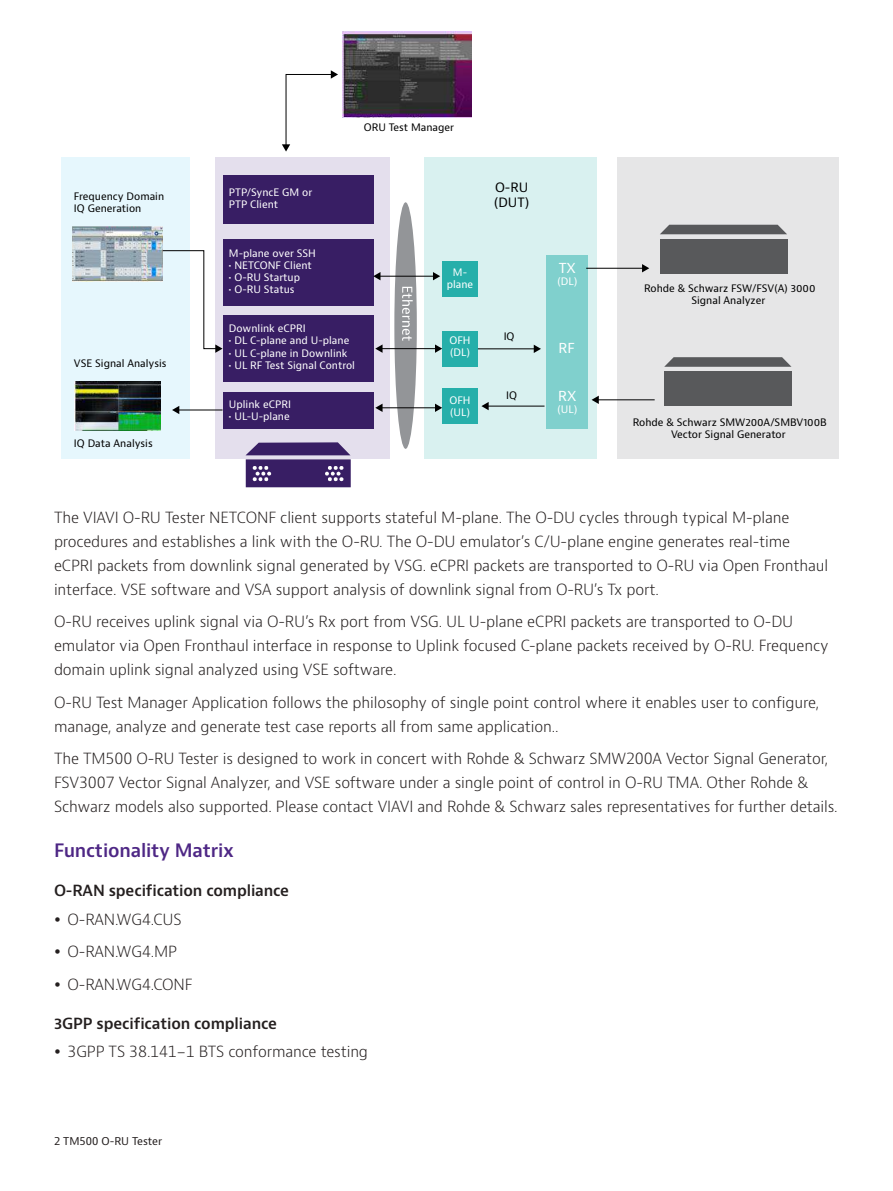
<style>
.page{position:relative;width:893px;height:1191px;background:#fff}
.page>*{position:absolute;margin:0;border:0;box-sizing:border-box;transform-origin:0 0}
.t1{font:600 18px "Bernino Sans";letter-spacing:-.01em;color:#4e2785}
.t2{font:300 15px/24px "Bernino Sans";letter-spacing:-.01em;color:#241f1f}
.t3{font:600 15px "Bernino Sans";letter-spacing:-.01em;color:#241f1f}
.t4{font:13.35px "Bernino Sans";color:#fff}
.t5{font:12.6px/15.1px "Bernino Sans";color:#000}
.t6{font:10.5px "Bernino Sans";color:#241f1f}
.t7{font:10.05px/12px "Bernino Sans";color:#fff}
.t8{font:10.05px/12px "Bernino Sans";color:#000;text-align:center}
</style>
<div class="page">
<div style="left:394px;top:202px;width:23px;height:247px;background:#939598;border-radius:50%"></div>
<div style="left:618px;top:157px;width:221px;height:302px;background:#e6e6e7"></div>
<div style="left:425px;top:157px;width:172px;height:302px;background:#d9f1f0"></div>
<div style="left:546px;top:255px;width:41px;height:173px;background:#80d0cd"></div>
<div style="left:442px;top:261px;width:36px;height:35px;background:#26afaa"></div>
<div style="left:442px;top:331px;width:36px;height:36px;background:#26afaa"></div>
<div style="left:442px;top:388px;width:36px;height:36px;background:#26afaa"></div>
<div style="left:215px;top:157px;width:174px;height:302px;background:#e4dfed"></div>
<div style="left:223px;top:175px;width:150px;height:48px;background:#381e64"></div>
<div style="left:223px;top:240px;width:150px;height:66px;background:#381e64"></div>
<div style="left:223px;top:316px;width:150px;height:66px;background:#381e64"></div>
<div style="left:223px;top:391px;width:150px;height:37px;background:#381e64"></div>
<div style="left:61px;top:157px;width:129px;height:302px;background:#e6f7fd"></div>
<svg style="left:282px;top:70px;width:56px;height:82px"></svg>
<hr style="left:379px;top:276px;width:55px;height:1px;background:#000">
<svg style="left:373px;top:272px;width:7px;height:8px"></svg>
<svg style="left:433px;top:272px;width:7px;height:8px"></svg>
<hr style="left:381px;top:348px;width:55px;height:1px;background:#000">
<svg style="left:375px;top:344px;width:8px;height:9px"></svg>
<svg style="left:435px;top:344px;width:7px;height:9px"></svg>
<hr style="left:381px;top:407px;width:55px;height:1px;background:#000">
<svg style="left:375px;top:403px;width:8px;height:9px"></svg>
<svg style="left:435px;top:403px;width:7px;height:9px"></svg>
<hr style="left:478px;top:348px;width:57px;height:1px;background:#000">
<svg style="left:534px;top:345px;width:7px;height:8px"></svg>
<hr style="left:487px;top:406px;width:57px;height:1px;background:#000">
<svg style="left:481px;top:402px;width:8px;height:8px"></svg>
<hr style="left:586px;top:268px;width:57px;height:1px;background:#000">
<svg style="left:642px;top:264px;width:7px;height:8px"></svg>
<hr style="left:598px;top:399px;width:57px;height:1px;background:#000">
<svg style="left:592px;top:396px;width:7px;height:8px"></svg>
<hr style="left:178px;top:409px;width:45px;height:1px;background:#000">
<svg style="left:172px;top:406px;width:7px;height:8px"></svg>
<svg style="left:402px;top:287px;width:11px;height:54px"></svg>
<svg style="left:660px;top:225px;width:127px;height:9px"></svg>
<div style="left:660px;top:239px;width:128px;height:35px;background:#58595b"></div>
<svg style="left:664px;top:357px;width:127px;height:10px"></svg>
<div style="left:664px;top:372px;width:128px;height:34px;background:#58595b"></div>
<img style="left:73px;top:226px;width:90px;height:55px">
<img style="left:75px;top:382px;width:86px;height:48px">
<img style="left:343px;top:32px;width:128px;height:85px">
<svg style="left:162px;top:250px;width:61px;height:103px"></svg>
<svg style="left:246px;top:442px;width:105px;height:45px;background:#59437e"></svg>
<p class="t8" style="left:74px;top:190px;width:92px;text-align:left">Frequency Domain<br>IQ Generation</p>
<p class="t8" style="left:74px;top:357px;width:94px">VSE Signal Analysis</p>
<p class="t8" style="left:74px;top:437px;width:80px">IQ Data Analysis</p>
<p class="t8" style="left:364px;top:122px;width:92px">ORU Test Manager</p>
<p class="t7" style="left:229px;top:187px;width:85px">PTP/SyncE GM or<br>PTP Client</p>
<p class="t7" style="left:229px;top:247px;width:88px">M-plane over SSH</p>
<p class="t7" style="left:229px;top:260px;width:85px">• NETCONF Client</p>
<p class="t7" style="left:229px;top:272px;width:73px">• O-RU Startup</p>
<p class="t7" style="left:229px;top:284px;width:67px">• O-RU Status</p>
<p class="t7" style="left:229px;top:323px;width:78px">Downlink eCPRI</p>
<p class="t7" style="left:229px;top:335px;width:122px">• DL C-plane and U-plane</p>
<p class="t7" style="left:229px;top:347px;width:120px">• UL C-plane in Downlink</p>
<p class="t7" style="left:229px;top:359px;width:128px">• UL RF Test Signal Control</p>
<p class="t7" style="left:229px;top:398px;width:64px">Uplink eCPRI</p>
<p class="t7" style="left:229px;top:410px;width:62px">• UL-U-plane</p>
<p class="t7" style="left:447px;top:267px;width:28px;text-align:center">M&shy;plane</p>
<p class="t7" style="left:449px;top:335px;width:23px">OFH (DL)</p>
<p class="t7" style="left:449px;top:394px;width:23px">OFH (UL)</p>
<p class="t5" style="left:494px;top:180px;width:37px">O-RU (DUT)</p>
<p class="t8" style="left:504px;top:330px;width:12px">IQ</p>
<p class="t8" style="left:506px;top:389px;width:12px">IQ</p>
<p class="t4" style="left:559px;top:259px;width:19px">TX</p>
<p class="t7" style="left:557px;top:275px;width:21px">(DL)</p>
<p class="t4" style="left:558px;top:339px;width:18px">RF</p>
<p class="t4" style="left:558px;top:387px;width:20px">RX</p>
<p class="t7" style="left:557px;top:403px;width:21px">(UL)</p>
<p class="t8" style="left:644px;top:282px;width:173px">Rohde &amp; Schwarz FSW/FSV(A) 3000<br>Signal Analyzer</p>
<p class="t8" style="left:633px;top:416px;width:196px">Rohde &amp; Schwarz SMW200A/SMBV100B<br>Vector Signal Generator</p>
<p class="t2" style="left:54px;top:505px;width:776px">The VIAVI O-RU Tester NETCONF client supports stateful M-plane. The O-DU cycles through typical M-plane procedures and establishes a link with the O-RU. The O-DU emulator’s C/U-plane engine generates real-time eCPRI packets from downlink signal generated by VSG. eCPRI packets are transported to O-RU via Open Fronthaul interface. VSE software and VSA support analysis of downlink signal from O-RU’s Tx port.</p>
<p class="t2" style="left:54px;top:610px;width:776px">O-RU receives uplink signal via O-RU’s Rx port from VSG. UL U-plane eCPRI packets are transported to O-DU emulator via Open Fronthaul interface in response to Uplink focused C-plane packets received by O-RU. Frequency domain uplink signal analyzed using VSE software.</p>
<p class="t2" style="left:54px;top:690px;width:767px">O-RU Test Manager Application follows the philosophy of single point control where it enables user to configure, manage, analyze and generate test case reports all from same application..</p>
<p class="t2" style="left:54px;top:747px;width:785px">The TM500 O-RU Tester is designed to work in concert with Rohde &amp; Schwarz SMW200A Vector Signal Generator,<br>FSV3007 Vector Signal Analyzer, and VSE software under a single point of control in O-RU TMA. Other Rohde &amp;<br>Schwarz models also supported. Please contact VIAVI and Rohde &amp; Schwarz sales representatives for further details.</p>
<p class="t1" style="left:54px;top:839px;width:182px">Functionality Matrix</p>
<p class="t3" style="left:54px;top:881px;width:237px">O-RAN specification compliance</p>
<p class="t2" style="left:68px;top:903px;width:127px;line-height:32.5px">O-RAN.WG4.CUS<br>O-RAN.WG4.MP<br>O-RAN.WG4.CONF</p>
<p class="t3" style="left:54px;top:1013px;width:225px">3GPP specification compliance</p>
<p class="t2" style="left:68px;top:1039px;width:302px">3GPP TS 38.141-1 BTS conformance testing</p>
<p class="t6" style="left:54px;top:1134px;width:110px">2 TM500 O-RU Tester</p>
</div>
